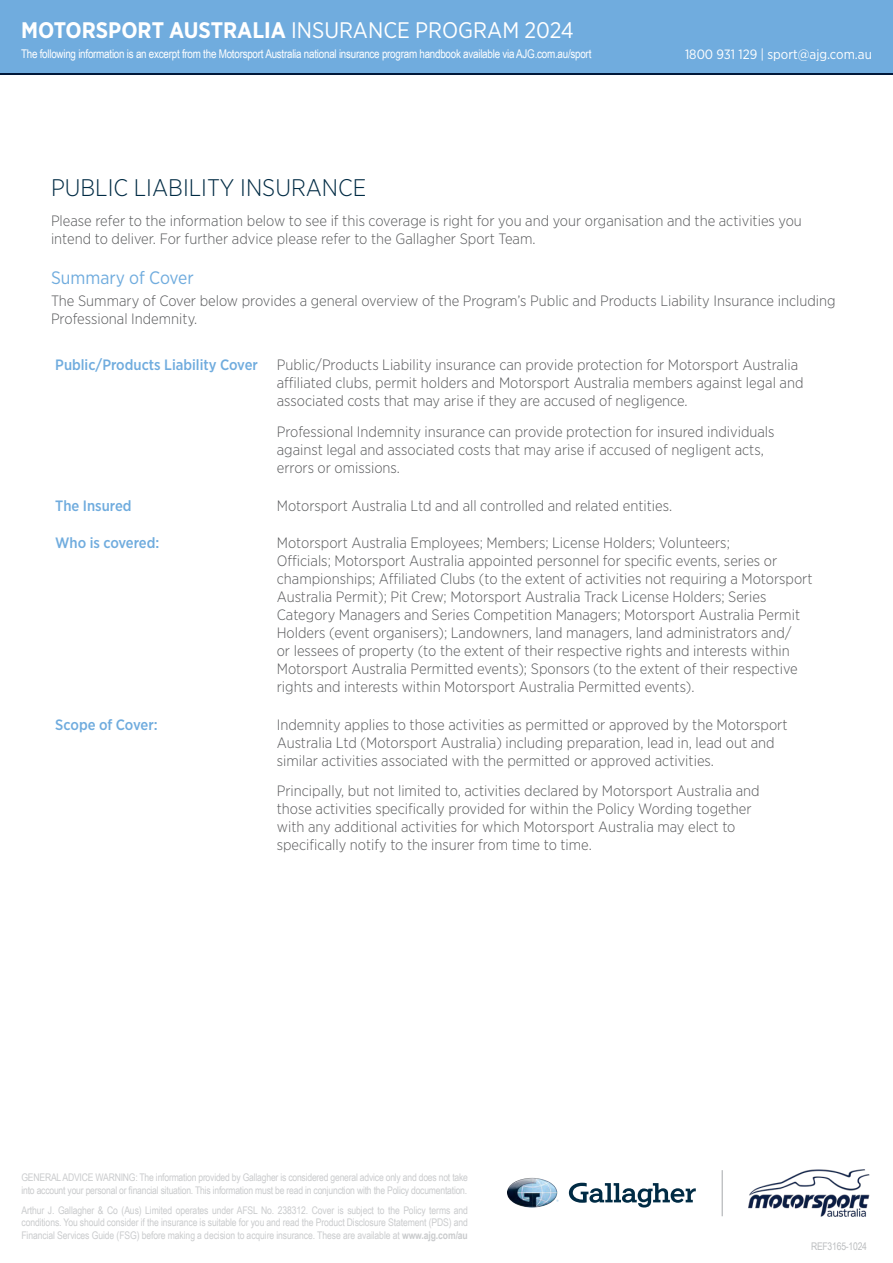
<style>
.page{position:relative;width:893px;height:1263px;background:#fff}
.page>*{position:absolute;margin:0;border:0;box-sizing:border-box;transform-origin:0 0}
.t1{font:300 24px "Gotham Narrow";color:#002b44}
.t2{font:22.5px "Gotham Narrow";color:#fff}
.t3{font:18px "Gotham Narrow";color:#70acde}
.t4{font:300 15px/18px "Gotham Narrow";color:#58595b}
.t5{font:500 15px "Gotham Narrow";color:#70acde}
.t6{font:13.5px "Gotham Narrow";color:#fff}
.t7{font:12px "Arial Narrow";letter-spacing:-.02em;color:#fff}
.t8{font:10.5px/12.6px "Arial Narrow";letter-spacing:-.02em;color:#bcbec0;text-align:justify}
.s1{font-weight:700}
</style>
<div class="page">
<div style="left:0;top:0;width:893px;height:75px;background:linear-gradient(to right,#70acde,#70acde)"></div>
<svg style="left:569px;top:1183px;width:127px;height:24px"></svg>
<img style="left:507px;top:1178px;width:50px;height:29px">
<hr style="left:722px;top:1170px;width:1px;height:46px;background:#bcbec0">
<img style="left:748px;top:1169px;width:122px;height:47px">
<div style="left:0;top:0;width:893px;height:72px;background:#70acde"></div>
<h2 class="t2" style="left:21px;top:16px;width:554px"><span class="s1">MOTORSPORT AUSTRALIA</span> INSURANCE PROGRAM 2024</h2>
<p class="t7" style="left:21px;top:45px;width:572px">The following information is an excerpt from the Motorsport Australia national insurance program handbook available via AJG.com.au/sport</p>
<p class="t6" style="left:685px;top:46px;width:188px">1800 931 129 | sport@ajg.com.au</p>
<h1 class="t1" style="left:51px;top:173px;width:317px">PUBLIC LIABILITY INSURANCE</h1>
<p class="t4" style="left:51px;top:212px;width:752px">Please refer to the information below to see if this coverage is right for you and your organisation and the activities you intend to deliver. For further advice please refer to the Gallagher Sport Team.</p>
<p class="t3" style="left:51px;top:266px;width:144px">Summary of Cover</p>
<p class="t4" style="left:51px;top:291px;width:786px">The Summary of Cover below provides a general overview of the Program’s Public and Products Liability Insurance including<br>Professional Indemnity.</p>
<p class="t5" style="left:55px;top:356px;width:204px">Public/Products Liability Cover</p>
<p class="t4" style="left:277px;top:356px;width:528px">Public/Products Liability insurance can provide protection for Motorsport Australia affiliated clubs, permit holders and Motorsport Australia members against legal and associated costs that may arise if they are accused of negligence.</p>
<p class="t4" style="left:277px;top:422px;width:499px">Professional Indemnity insurance can provide protection for insured individuals against legal and associated costs that may arise if accused of negligent acts, errors or omissions.</p>
<p class="t5" style="left:55px;top:496px;width:78px">The Insured</p>
<p class="t4" style="left:277px;top:496px;width:397px">Motorsport Australia Ltd and all controlled and related entities.</p>
<p class="t5" style="left:55px;top:533px;width:106px">Who is covered:</p>
<p class="t4" style="left:277px;top:533px;width:537px">Motorsport Australia Employees; Members; License Holders; Volunteers;<br>Officials; Motorsport Australia appointed personnel for specific events, series or championships; Affiliated Clubs (to the extent of activities not requiring a Motorsport Australia Permit); Pit Crew; Motorsport Australia Track License Holders; Series Category Managers and Series Competition Managers; Motorsport Australia Permit Holders (event organisers); Landowners, land managers, land administrators and/<br>or lessees of property (to the extent of their respective rights and interests within Motorsport Australia Permitted events); Sponsors (to the extent of their respective rights and interests within Motorsport Australia Permitted events).</p>
<p class="t5" style="left:55px;top:715px;width:104px">Scope of Cover:</p>
<p class="t4" style="left:277px;top:715px;width:512px">Indemnity applies to those activities as permitted or approved by the Motorsport<br>Australia Ltd (Motorsport Australia) including preparation, lead in, lead out and similar activities associated with the permitted or approved activities.</p>
<p class="t4" style="left:277px;top:782px;width:484px">Principally, but not limited to, activities declared by Motorsport Australia and those activities specifically provided for within the Policy Wording together with any additional activities for which Motorsport Australia may elect to specifically notify to the insurer from time to time.</p>
<p class="t8" style="left:22px;top:1170px;width:448px">GENERAL ADVICE WARNING: The information provided by Gallagher is considered general advice only and does not take into account your personal or financial situation. This information must be read in conjunction with the Policy documentation.</p>
<p class="t8" style="left:22px;top:1203px;width:448px">Arthur J. Gallagher &amp; Co (Aus) Limited operates under AFSL No. 238312. Cover is subject to the Policy terms and conditions. You should consider if the insurance is suitable for you and read the Product Disclosure Statement (PDS) and Financial Services Guide (FSG) before making a decision to acquire insurance. These are available at <span class="s1">www.ajg.com/au</span></p>
<p class="t8" style="left:811px;top:1240px;width:58px">REF3165-1024</p>
</div>
